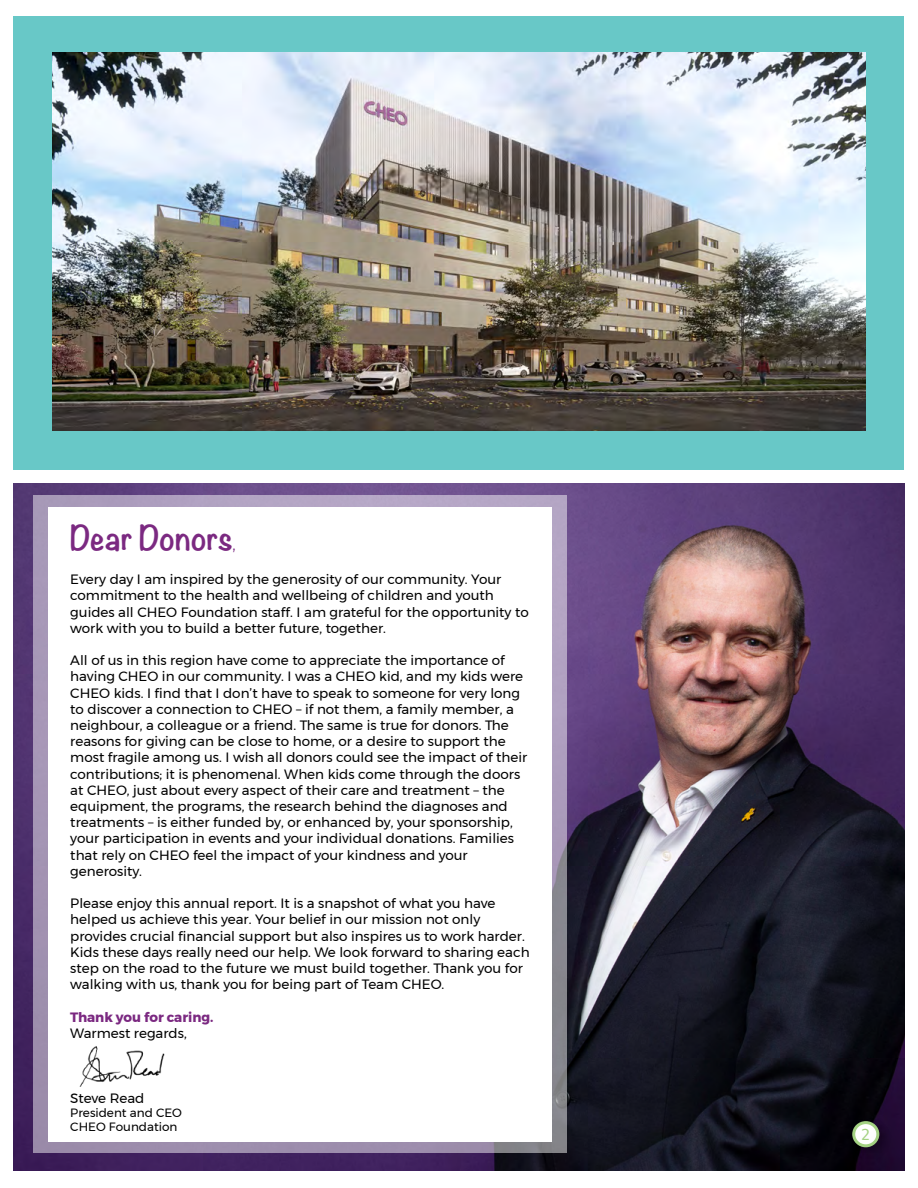
<style>
.page{position:relative;width:918px;height:1188px;background:#fff}
.page>*{position:absolute;margin:0;border:0;box-sizing:border-box;transform-origin:0 0}
.t1{font:700 30px "Noteworthy";color:#7b2981}
.t2{font:15px "Menlo";color:#a4d283}
.t3{font:13.5px/16.2px "Gontserrat";color:#000}
.t4{font:700 13.5px "Gontserrat";color:#7b2981}
.t5{font:12px/14.4px "Gontserrat";color:#000}
.s1{font-family:"Montserrat";font-weight:400;font-size:15px}
</style>
<div class="page">
<img style="left:14px;top:484px;width:890px;height:686px">
<div style="left:14px;top:16px;width:890px;height:454px;background:#68c8c7"></div>
<svg style="left:33px;top:496px;width:534px;height:657px;background:#a497b2"></svg>
<img style="left:52px;top:52px;width:814px;height:378px">
<div style="left:849px;top:1118px;width:44px;height:42px;background:#000;opacity:.25"></div>
<svg style="left:854px;top:1123px;width:24px;height:23px"></svg>
<div style="left:852px;top:1121px;width:27px;height:26px;border:3px solid #a4d283;border-radius:50%"></div>
<div style="left:860px;top:1125px;width:22px;height:28px;background:#000;opacity:.25"></div>
<div style="left:49px;top:507px;width:503px;height:635px;background:#fff"></div>
<img style="left:79px;top:1046px;width:86px;height:41px">
<h1 class="t1" style="left:70px;top:511px;width:167px">Dear Donors<span class="s1">,</span></h1>
<p class="t3" style="left:70px;top:571px;width:460px">Every day I am inspired by the generosity of our community. Your commitment to the health and wellbeing of children and youth guides all CHEO Foundation staff. I am grateful for the opportunity to work with you to build a better future, together.</p>
<p class="t3" style="left:70px;top:652px;width:459px">All of us in this region have come to appreciate the importance of having CHEO in our community. I was a CHEO kid, and my kids were CHEO kids. I find that I don’t have to speak to someone for very long to discover a connection to CHEO – if not them, a family member, a neighbour, a colleague or a friend. The same is true for donors. The reasons for giving can be close to home, or a desire to support the most fragile among us. I wish all donors could see the impact of their contributions; it is phenomenal. When kids come through the doors at CHEO, just about every aspect of their care and treatment – the equipment, the programs, the research behind the diagnoses and treatments – is either funded by, or enhanced by, your sponsorship, your participation in events and your individual donations. Families that rely on CHEO feel the impact of your kindness and your generosity.</p>
<p class="t3" style="left:70px;top:895px;width:461px">Please enjoy this annual report. It is a snapshot of what you have helped us achieve this year. Your belief in our mission not only provides crucial financial support but also inspires us to work harder.<br>Kids these days really need our help. We look forward to sharing each step on the road to the future we must build together. Thank you for walking with us, thank you for being part of Team CHEO.</p>
<p class="t4" style="left:70px;top:1006px;width:145px">Thank you for caring.</p>
<p class="t3" style="left:70px;top:1025px;width:118px">Warmest regards,</p>
<p class="t3" style="left:70px;top:1090px;width:76px">Steve Read</p>
<p class="t5" style="left:70px;top:1105px;width:113px">President and CEO<br>CHEO Foundation</p>
<p class="t2" style="left:861px;top:1124px;width:11px">2</p>
</div>
